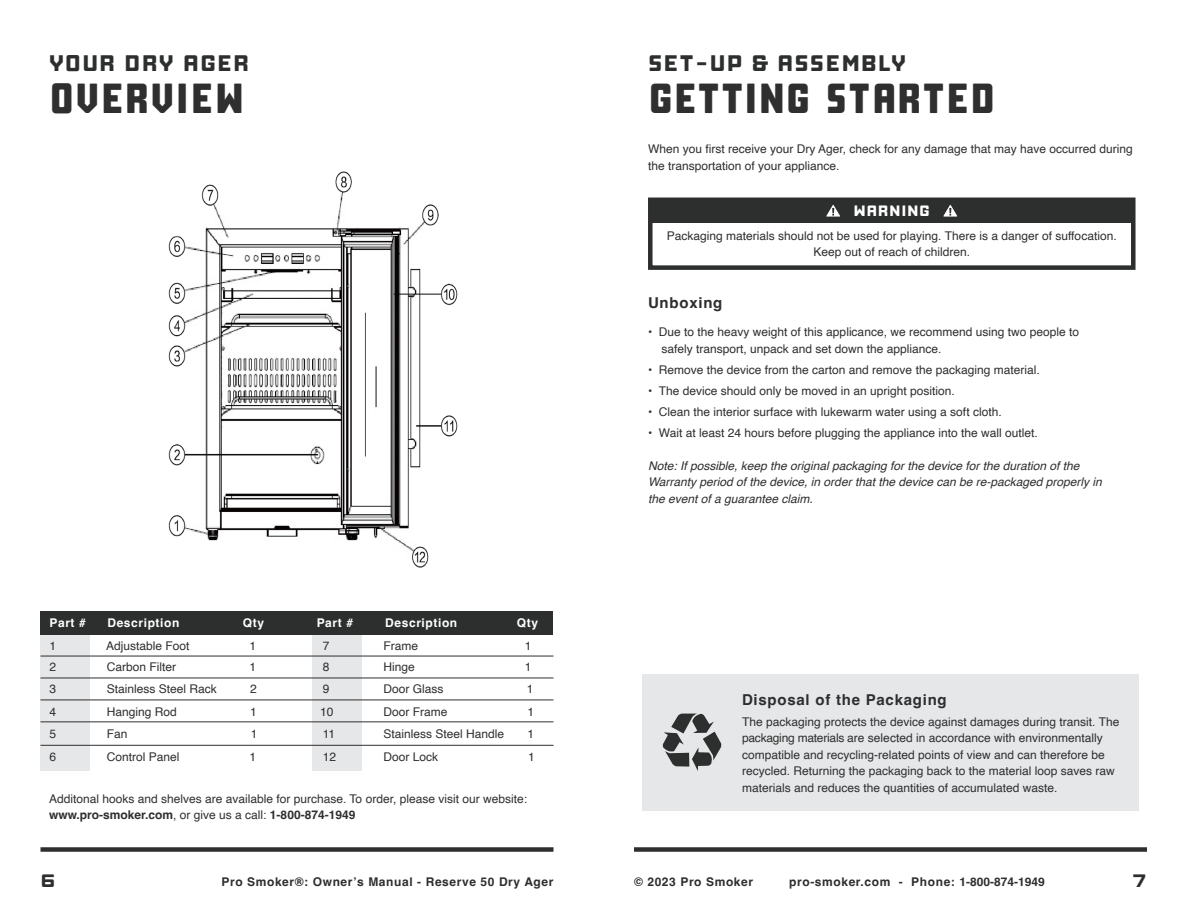
<style>
.page{position:relative;width:1188px;height:918px;background:#fff}
.page>*{position:absolute;margin:0;border:0;box-sizing:border-box;transform-origin:0 0}
.t1{font:800 42px "Manufaktur";letter-spacing:.02em;color:#2f2f2f}
.t2{font:800 expanded 22.5px "Manufaktur";letter-spacing:.045em;color:#2d2e2e}
.t3{font:900 expanded 18px "Manufaktur";color:#2d2e2e}
.t4{font:700 15px "Helvetica";letter-spacing:.05em;color:#2d2e2e}
.t5{font:800 expanded 15px "Manufaktur";letter-spacing:.035em;color:#fff}
.t6{font:12px/16.5px "Helvetica";color:#2f2f2f}
.t7{font:italic 12px "Helvetica";color:#2f2f2f}
.t8{font:700 12px "Helvetica";letter-spacing:.05em;color:#2d2e2e}
.t9{font:700 12px "Helvetica";color:#2f2f2f}
.t10{font:700 12px "Helvetica";letter-spacing:.05em;color:#fff}
.s1{font-weight:400}
.s2{color:#2f2f2f}
</style>
<div class="page">
<div style="left:40px;top:847px;width:514px;height:5px;background:#2d2e2e"></div>
<div style="left:634px;top:847px;width:513px;height:5px;background:#2d2e2e"></div>
<div style="left:40px;top:634px;width:50px;height:137px;background:#e6e7e9"></div>
<div style="left:312px;top:634px;width:50px;height:137px;background:#e6e7e9"></div>
<div style="left:40px;top:611px;width:514px;height:23px;background:#2d2e2e"></div>
<hr style="left:40px;top:656px;width:514px;height:1px;background:#2f2f2f">
<hr style="left:40px;top:678px;width:514px;height:1px;background:#2f2f2f">
<hr style="left:40px;top:700px;width:514px;height:1px;background:#2f2f2f">
<hr style="left:40px;top:722px;width:514px;height:1px;background:#2f2f2f">
<img style="left:168px;top:171px;width:290px;height:397px">
<div style="left:648px;top:198px;width:488px;height:72px;border:4px solid #2d2e2e"></div>
<div style="left:649px;top:199px;width:486px;height:24px;background:#2d2e2e"></div>
<svg style="left:826px;top:205px;width:14px;height:12px"></svg>
<svg style="left:943px;top:205px;width:14px;height:12px"></svg>
<div style="left:643px;top:674px;width:496px;height:137px;background:#e6e7e9"></div>
<svg style="left:663px;top:714px;width:59px;height:57px"></svg>
<hr style="left:40px;top:745px;width:514px;height:1px;background:#2f2f2f">
<p class="t2" style="left:49px;top:47px;width:202px">YOUR DRY AGER</p>
<p class="t1" style="left:49px;top:68px;width:197px">OVERVIEW</p>
<p class="t10" style="left:50px;top:616px;width:38px">Part #</p>
<p class="t10" style="left:107px;top:616px;width:74px">Description</p>
<p class="t10" style="left:243px;top:616px;width:23px">Qty</p>
<p class="t10" style="left:317px;top:616px;width:38px">Part #</p>
<p class="t10" style="left:385px;top:616px;width:74px">Description</p>
<p class="t10" style="left:517px;top:616px;width:23px">Qty</p>
<p class="t6" style="left:50px;top:637px;width:8px">1</p>
<p class="t6" style="left:106px;top:637px;width:85px">Adjustable Foot</p>
<p class="t6" style="left:250px;top:637px;width:8px">1</p>
<p class="t6" style="left:323px;top:637px;width:8px">7</p>
<p class="t6" style="left:384px;top:637px;width:36px">Frame</p>
<p class="t6" style="left:525px;top:637px;width:8px">1</p>
<p class="t6" style="left:50px;top:658px;width:8px">2</p>
<p class="t6" style="left:107px;top:658px;width:71px">Carbon Filter</p>
<p class="t6" style="left:250px;top:658px;width:8px">1</p>
<p class="t6" style="left:323px;top:658px;width:8px">8</p>
<p class="t6" style="left:384px;top:658px;width:33px">Hinge</p>
<p class="t6" style="left:525px;top:658px;width:8px">1</p>
<p class="t6" style="left:50px;top:681px;width:8px">3</p>
<p class="t6" style="left:107px;top:681px;width:112px">Stainless Steel Rack</p>
<p class="t6" style="left:250px;top:681px;width:8px">2</p>
<p class="t6" style="left:323px;top:681px;width:8px">9</p>
<p class="t6" style="left:384px;top:681px;width:62px">Door Glass</p>
<p class="t6" style="left:527px;top:681px;width:8px">1</p>
<p class="t6" style="left:50px;top:703px;width:8px">4</p>
<p class="t6" style="left:107px;top:703px;width:72px">Hanging Rod</p>
<p class="t6" style="left:250px;top:703px;width:8px">1</p>
<p class="t6" style="left:320px;top:703px;width:15px">10</p>
<p class="t6" style="left:384px;top:703px;width:66px">Door Frame</p>
<p class="t6" style="left:528px;top:703px;width:8px">1</p>
<p class="t6" style="left:50px;top:726px;width:8px">5</p>
<p class="t6" style="left:107px;top:726px;width:22px">Fan</p>
<p class="t6" style="left:251px;top:726px;width:8px">1</p>
<p class="t6" style="left:323px;top:726px;width:14px">11</p>
<p class="t6" style="left:384px;top:726px;width:122px">Stainless Steel Handle</p>
<p class="t6" style="left:528px;top:726px;width:8px">1</p>
<p class="t6" style="left:50px;top:748px;width:8px">6</p>
<p class="t6" style="left:107px;top:748px;width:74px">Control Panel</p>
<p class="t6" style="left:250px;top:748px;width:8px">1</p>
<p class="t6" style="left:323px;top:748px;width:15px">12</p>
<p class="t6" style="left:384px;top:748px;width:56px">Door Lock</p>
<p class="t6" style="left:528px;top:748px;width:8px">1</p>
<p class="t6" style="left:49px;top:790px;width:480px">Additonal hooks and shelves are available for purchase. To order, please visit our website:</p>
<p class="t9" style="left:49px;top:808px;width:308px">www.pro-smoker.com<span class="s1">, or give us a call:</span> 1-800-874-1949</p>
<p class="t2" style="left:648px;top:47px;width:260px">SET-UP &amp; ASSEMBLY</p>
<p class="t1" style="left:648px;top:68px;width:349px">GETTING STARTED</p>
<p class="t6" style="left:648px;top:141px;width:486px">When you first receive your Dry Ager, check for any damage that may have occurred during the transportation of your appliance.</p>
<p class="t5" style="left:853px;top:200px;width:78px">WARNING</p>
<p class="t6" style="left:667px;top:228px;width:451px">Packaging materials should not be used for playing. There is a danger of suffocation.</p>
<p class="t6" style="left:813px;top:244px;width:158px">Keep out of reach of children.</p>
<p class="t4" style="left:648px;top:293px;width:76px">Unboxing</p>
<p class="t6" style="left:648px;top:324px;width:433px">• Due to the heavy weight of this applicance, we recommend using two people to</p>
<p class="t6" style="left:661px;top:341px;width:282px">safely transport, unpack and set down the appliance.</p>
<p class="t6" style="left:648px;top:362px;width:393px">• Remove the device from the carton and remove the packaging material.</p>
<p class="t6" style="left:648px;top:383px;width:308px">• The device should only be moved in an upright position.</p>
<p class="t6" style="left:648px;top:404px;width:355px">• Clean the interior surface with lukewarm water using a soft cloth.</p>
<p class="t6" style="left:648px;top:425px;width:391px">• Wait at least 24 hours before plugging the appliance into the wall outlet.</p>
<p class="t7" style="left:648px;top:456px;width:433px">Note: If possible, keep the original packaging for the device for the duration of the</p>
<p class="t7" style="left:648px;top:473px;width:455px">Warranty period of the device, in order that the device can be re-packaged properly in</p>
<p class="t7" style="left:648px;top:489px;width:166px">the event of a guarantee claim.</p>
<p class="t4" style="left:742px;top:690px;width:206px">Disposal of the Packaging</p>
<p class="t6" style="left:742px;top:714px;width:379px">The packaging protects the device against damages during transit. The packaging materials are selected in accordance with environmentally compatible and recycling-related points of view and can therefore be recycled. Returning the packaging back to the material loop saves raw materials and reduces the quantities of accumulated waste.</p>
<h3 class="t3" style="left:40px;top:868px;width:17px">6</h3>
<p class="t8" style="left:222px;top:875px;width:333px">Pro Smoker®: Owner’s Manual - Reserve 50 Dry Ager</p>
<p class="t8" style="left:634px;top:875px;width:121px">© 2023 Pro Smoker</p>
<p class="t8" style="left:789px;top:875px;width:257px">pro-smoker.com - Phone: <span class="s2">1-800-874-1949</span></p>
<h3 class="t3" style="left:1132px;top:868px;width:17px">7</h3>
</div>
